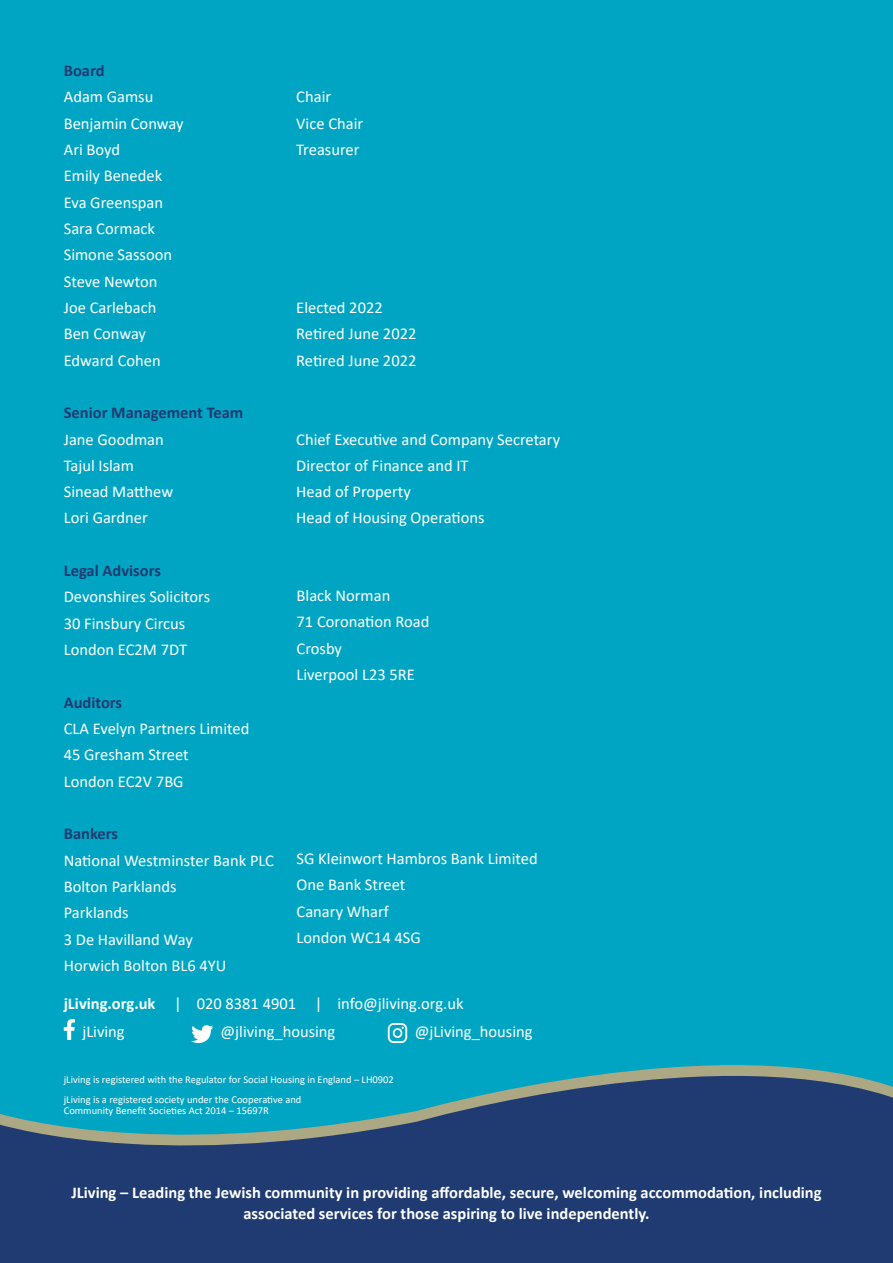
<style>
.page{position:relative;width:893px;height:1263px;background:#00a5c3}
.page>*{position:absolute;margin:0;border:0;box-sizing:border-box;transform-origin:0 0}
.t1{font:16.5px "Calibri";color:#fff}
.t2{font:700 16.5px/21px "Calibri";color:#fff;text-align:center}
.t3{font:700 16.5px "Calibri";color:#1f3b72}
.t4{font:10.5px/11.4px "Calibri";color:#fff}
.s1{font-weight:700}
</style>
<div class="page">
<svg style="left:0;top:1033px;width:893px;height:141px"></svg>
<div style="left:0;top:1174px;width:893px;height:89px;background:#1f3b72"></div>
<svg style="left:64px;top:1019px;width:11px;height:21px"></svg>
<svg style="left:191px;top:1025px;width:22px;height:19px"></svg>
<svg style="left:388px;top:1023px;width:19px;height:20px"></svg>
<p class="t3" style="left:64px;top:59px;width:42px">Board</p>
<p class="t1" style="left:64px;top:86px;width:91px">Adam Gamsu</p>
<p class="t1" style="left:296px;top:86px;width:36px">Chair</p>
<p class="t1" style="left:64px;top:112px;width:121px">Benjamin Conway</p>
<p class="t1" style="left:296px;top:112px;width:68px">Vice Chair</p>
<p class="t1" style="left:64px;top:138px;width:58px">Ari Boyd</p>
<p class="t1" style="left:296px;top:138px;width:65px">Treasurer</p>
<p class="t1" style="left:64px;top:164px;width:100px">Emily Benedek</p>
<p class="t1" style="left:64px;top:191px;width:101px">Eva Greenspan</p>
<p class="t1" style="left:64px;top:217px;width:93px">Sara Cormack</p>
<p class="t1" style="left:64px;top:243px;width:110px">Simone Sassoon</p>
<p class="t1" style="left:64px;top:270px;width:95px">Steve Newton</p>
<p class="t1" style="left:64px;top:296px;width:94px">Joe Carlebach</p>
<p class="t1" style="left:296px;top:296px;width:88px">Elected 2022</p>
<p class="t1" style="left:64px;top:322px;width:84px">Ben Conway</p>
<p class="t1" style="left:296px;top:322px;width:122px">Retired June 2022</p>
<p class="t1" style="left:64px;top:349px;width:98px">Edward Cohen</p>
<p class="t1" style="left:296px;top:349px;width:122px">Retired June 2022</p>
<p class="t3" style="left:64px;top:401px;width:181px">Senior Management Team</p>
<p class="t1" style="left:64px;top:428px;width:101px">Jane Goodman</p>
<p class="t1" style="left:296px;top:428px;width:265px">Chief Executive and Company Secretary</p>
<p class="t1" style="left:64px;top:454px;width:72px">Tajul Islam</p>
<p class="t1" style="left:296px;top:454px;width:174px">Director of Finance and IT</p>
<p class="t1" style="left:64px;top:480px;width:111px">Sinead Matthew</p>
<p class="t1" style="left:296px;top:480px;width:116px">Head of Property</p>
<p class="t1" style="left:64px;top:506px;width:86px">Lori Gardner</p>
<p class="t1" style="left:296px;top:506px;width:190px">Head of Housing Operations</p>
<p class="t3" style="left:64px;top:559px;width:99px">Legal Advisors</p>
<p class="t1" style="left:64px;top:585px;width:148px">Devonshires Solicitors</p>
<p class="t1" style="left:64px;top:612px;width:123px">30 Finsbury Circus</p>
<p class="t1" style="left:64px;top:638px;width:125px">London EC2M 7DT</p>
<p class="t1" style="left:297px;top:584px;width:95px">Black Norman</p>
<p class="t1" style="left:297px;top:610px;width:134px">71 Coronation Road</p>
<p class="t1" style="left:297px;top:637px;width:47px">Crosby</p>
<p class="t1" style="left:297px;top:663px;width:120px">Liverpool L23 5RE</p>
<p class="t3" style="left:64px;top:690px;width:60px">Auditors</p>
<p class="t1" style="left:64px;top:717px;width:187px">CLA Evelyn Partners Limited</p>
<p class="t1" style="left:64px;top:743px;width:127px">45 Gresham Street</p>
<p class="t1" style="left:64px;top:770px;width:121px">London EC2V 7BG</p>
<p class="t3" style="left:64px;top:822px;width:56px">Bankers</p>
<p class="t1" style="left:64px;top:849px;width:212px">National Westminster Bank PLC</p>
<p class="t1" style="left:64px;top:875px;width:114px">Bolton Parklands</p>
<p class="t1" style="left:64px;top:901px;width:66px">Parklands</p>
<p class="t1" style="left:64px;top:927px;width:131px">3 De Havilland Way</p>
<p class="t1" style="left:64px;top:954px;width:164px">Horwich Bolton BL6 4YU</p>
<p class="t1" style="left:297px;top:847px;width:243px">SG Kleinwort Hambros Bank Limited</p>
<p class="t1" style="left:297px;top:873px;width:110px">One Bank Street</p>
<p class="t1" style="left:297px;top:900px;width:94px">Canary Wharf</p>
<p class="t1" style="left:297px;top:926px;width:126px">London WC14 4SG</p>
<p class="t1" style="left:64px;top:992px;width:401px"><span class="s1">jLiving.org.uk</span> | 020 8381 4901 | info@jliving.org.uk</p>
<p class="t1" style="left:82px;top:1020px;width:44px">jLiving</p>
<p class="t1" style="left:221px;top:1020px;width:116px">@jliving_housing</p>
<p class="t1" style="left:415px;top:1020px;width:119px">@jLiving_housing</p>
<p class="t4" style="left:64px;top:1073px;width:332px">jLiving is registered with the Regulator for Social Housing in England – LH0902</p>
<p class="t4" style="left:64px;top:1093px;width:239px">jLiving is a registered society under the Cooperative and<br>Community Benefit Societies Act 2014 – 15697R</p>
<p class="t2" style="left:71px;top:1182px;width:752px">JLiving – Leading the Jewish community in providing affordable, secure, welcoming accommodation, including associated services for those aspiring to live independently.</p>
</div>
